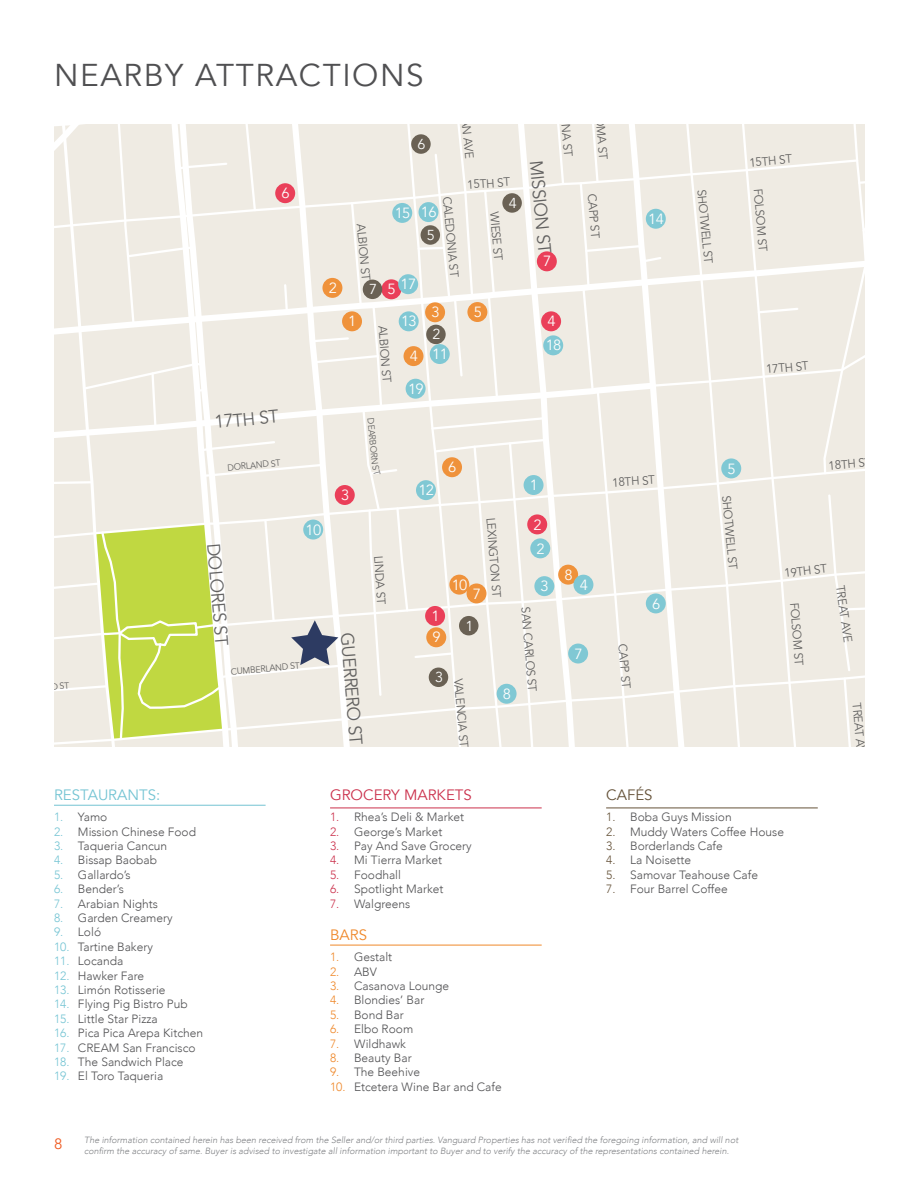
<style>
.page{position:relative;width:918px;height:1188px;background:#fff}
.page>*{position:absolute;margin:0;border:0;box-sizing:border-box;transform-origin:0 0}
.t1{font:31.5px "Avenir";letter-spacing:.05em;color:#505052}
.t2{font:18.3px "Avenir";color:#3e3e3f;scale:.96 1}
.Lists{font:15px "Avenir";color:#cb314c}
.Lists-2{font:15px "Avenir";color:#74c4d3}
.Lists-3{font:15px "Avenir";color:#655239}
.Lists-4{font:15px "Avenir";color:#ef882a}
.t3{font:15px "Avenir";color:#ef5b22}
.t4{font:14.7px "Avenir";letter-spacing:-.05em;color:#fff}
.t5{font:14.4px "Avenir";color:#fff}
.t6{font:12.15px "Avenir";color:#3e3e3f;scale:.96 1}
.Lists-5{font:300 12px "Avenir";color:#505052}
.t7{font:9.15px "Avenir";color:#3e3e3f;scale:.96 1}
.t8{font:italic 300 9px/10.8px "Avenir";color:#808285}
.s1{color:#74c4d3}
.s2{color:#cb314c}
.s3{color:#ef882a}
.s4{color:#655239}
</style>
<div class="page">
<hr style="left:606px;top:808px;width:212px;height:1px;background:#655239">
<hr style="left:330px;top:945px;width:212px;height:1px;background:#ef882a">
<hr style="left:54px;top:805px;width:212px;height:1px;background:#74c4d3">
<hr style="left:330px;top:808px;width:212px;height:1px;background:#cb314c">
<svg style="left:54px;top:124px;width:810px;height:623px;background:#ece9dc"></svg>
<p class="t1" style="left:54px;top:56px;width:371px">NEARBY ATTRACTIONS</p>
<p class="t5" style="left:418px;top:135px;width:10px">6</p>
<p class="t6" style="left:471px;top:96px;width:66px;rotate:84deg">JULIAN AVE</p>
<p class="t4" style="left:281px;top:185px;width:10px">6</p>
<h2 class="t2" style="left:214px;top:411px;width:68px;rotate:-5deg">17TH ST</h2>
<p class="t7" style="left:227px;top:462px;width:57px;rotate:-5deg">DORLAND ST</p>
<p class="t4" style="left:329px;top:279px;width:10px">2</p>
<p class="t6" style="left:368px;top:223px;width:61px;rotate:85deg">ALBION ST</p>
<p class="t5" style="left:369px;top:281px;width:10px">7</p>
<p class="t6" style="left:454px;top:196px;width:86px;rotate:85deg">CALEDONIA ST</p>
<p class="t4" style="left:421px;top:203px;width:17px">16</p>
<p class="t4" style="left:395px;top:204px;width:17px">15</p>
<p class="t5" style="left:427px;top:226px;width:10px">5</p>
<p class="t4" style="left:401px;top:276px;width:17px">17</p>
<p class="t4" style="left:388px;top:281px;width:10px">5</p>
<p class="t4" style="left:348px;top:313px;width:10px">1</p>
<p class="t6" style="left:390px;top:325px;width:61px;rotate:86deg">ALBION ST</p>
<p class="t4" style="left:401px;top:313px;width:17px">13</p>
<p class="t4" style="left:410px;top:347px;width:10px">4</p>
<p class="t4" style="left:408px;top:380px;width:17px">19</p>
<p class="t4" style="left:431px;top:304px;width:10px">3</p>
<p class="t5" style="left:433px;top:326px;width:10px">2</p>
<p class="t4" style="left:432px;top:345px;width:17px">11</p>
<p class="t6" style="left:467px;top:178px;width:46px;rotate:-4deg">15TH ST</p>
<p class="t5" style="left:509px;top:194px;width:10px">4</p>
<p class="t6" style="left:502px;top:211px;width:52px;rotate:85deg">WIESE ST</p>
<p class="t4" style="left:474px;top:303px;width:10px">5</p>
<p class="t4" style="left:341px;top:486px;width:10px">3</p>
<p class="t7" style="left:376px;top:418px;width:38px;rotate:85deg">DEARBO</p>
<p class="t4" style="left:418px;top:481px;width:17px">12</p>
<p class="t4" style="left:448px;top:459px;width:10px">6</p>
<h2 class="t2" style="left:547px;top:159px;width:99px;rotate:84deg">MISSION ST</h2>
<p class="t4" style="left:543px;top:253px;width:10px">7</p>
<p class="t6" style="left:571px;top:102px;width:58px;rotate:85deg">MINNA ST</p>
<p class="t6" style="left:606px;top:94px;width:69px;rotate:86deg">NATOMA ST</p>
<p class="t6" style="left:599px;top:193px;width:48px;rotate:85deg">CAPP ST</p>
<p class="t4" style="left:547px;top:313px;width:10px">4</p>
<p class="t4" style="left:546px;top:337px;width:17px">18</p>
<p class="t4" style="left:648px;top:210px;width:17px">14</p>
<p class="t4" style="left:530px;top:476px;width:10px">1</p>
<p class="t6" style="left:612px;top:475px;width:46px;rotate:-4deg">18TH ST</p>
<h2 class="t2" style="left:224px;top:542px;width:108px;rotate:85deg">DOLORES ST</h2>
<p class="t4" style="left:306px;top:521px;width:17px">10</p>
<p class="t7" style="left:230px;top:666px;width:74px;rotate:-5deg">CUMBERLAND ST</p>
<h2 class="t2" style="left:358px;top:632px;width:119px;rotate:85deg">GUERRERO ST</h2>
<p class="t6" style="left:385px;top:555px;width:53px;rotate:86deg">LINDA ST</p>
<p class="t4" style="left:431px;top:607px;width:10px">1</p>
<p class="t4" style="left:433px;top:629px;width:10px">9</p>
<p class="t5" style="left:435px;top:669px;width:10px">3</p>
<p class="t6" style="left:498px;top:517px;width:85px;rotate:86deg">LEXINGTON ST</p>
<p class="t4" style="left:452px;top:576px;width:17px">10</p>
<p class="t4" style="left:473px;top:585px;width:10px">7</p>
<p class="t5" style="left:465px;top:617px;width:10px">1</p>
<p class="t6" style="left:465px;top:678px;width:74px;rotate:85deg">VALENCIA ST</p>
<p class="t4" style="left:503px;top:685px;width:10px">8</p>
<p class="t4" style="left:533px;top:516px;width:10px">2</p>
<p class="t4" style="left:537px;top:540px;width:10px">2</p>
<p class="t4" style="left:541px;top:577px;width:10px">3</p>
<p class="t4" style="left:580px;top:576px;width:10px">4</p>
<p class="t4" style="left:564px;top:566px;width:10px">8</p>
<p class="t6" style="left:533px;top:606px;width:90px;rotate:85deg">SAN CARLOS ST</p>
<p class="t4" style="left:574px;top:645px;width:10px">7</p>
<p class="t6" style="left:630px;top:644px;width:48px;rotate:85deg">CAPP ST</p>
<p class="t4" style="left:652px;top:595px;width:10px">6</p>
<p class="t6" style="left:708px;top:189px;width:79px;rotate:84deg">SHOTWELL ST</p>
<p class="t6" style="left:749px;top:155px;width:46px;rotate:-5deg">15TH ST</p>
<p class="t6" style="left:765px;top:188px;width:67px;rotate:85deg">FOLSOM ST</p>
<p class="t6" style="left:765px;top:362px;width:46px;rotate:-5deg">17TH ST</p>
<p class="t4" style="left:728px;top:460px;width:10px">5</p>
<p class="t6" style="left:734px;top:495px;width:79px;rotate:85deg">SHOTWELL ST</p>
<p class="t6" style="left:828px;top:458px;width:46px;rotate:-5deg">18TH ST</p>
<p class="t6" style="left:783px;top:566px;width:46px;rotate:-7deg">19TH ST</p>
<p class="t6" style="left:802px;top:602px;width:67px;rotate:86deg">FOLSOM ST</p>
<p class="t6" style="left:847px;top:584px;width:61px;rotate:82deg">TREAT AVE</p>
<p class="t6" style="left:864px;top:702px;width:61px;rotate:85deg">TREAT AVE</p>
<p class="Lists-2" style="left:54px;top:786px;width:108px">RESTAURANTS:</p>
<p class="Lists-5" style="left:54px;top:810px;width:55px"><span class="s1">1.</span> Yamo</p>
<p class="Lists-5" style="left:54px;top:824px;width:144px"><span class="s1">2.</span> Mission Chinese Food</p>
<p class="Lists-5" style="left:54px;top:839px;width:115px"><span class="s1">3.</span> Taqueria Cancun</p>
<p class="Lists-5" style="left:54px;top:853px;width:105px"><span class="s1">4.</span> Bissap Baobab</p>
<p class="Lists-5" style="left:54px;top:868px;width:78px"><span class="s1">5.</span> Gallardo’s</p>
<p class="Lists-5" style="left:54px;top:882px;width:71px"><span class="s1">6.</span> Bender’s</p>
<p class="Lists-5" style="left:54px;top:896px;width:106px"><span class="s1">7.</span> Arabian Nights</p>
<p class="Lists-5" style="left:54px;top:911px;width:120px"><span class="s1">8.</span> Garden Creamery</p>
<p class="Lists-5" style="left:54px;top:925px;width:49px"><span class="s1">9.</span> Loló</p>
<p class="Lists-5" style="left:54px;top:940px;width:100px"><span class="s1">10.</span> Tartine Bakery</p>
<p class="Lists-5" style="left:54px;top:954px;width:71px"><span class="s1">11.</span> Locanda</p>
<p class="Lists-5" style="left:54px;top:968px;width:92px"><span class="s1">12.</span> Hawker Fare</p>
<p class="Lists-5" style="left:54px;top:983px;width:113px"><span class="s1">13.</span> Limón Rotisserie</p>
<p class="Lists-5" style="left:54px;top:997px;width:135px"><span class="s1">14.</span> Flying Pig Bistro Pub</p>
<p class="Lists-5" style="left:54px;top:1012px;width:105px"><span class="s1">15.</span> Little Star Pizza</p>
<p class="Lists-5" style="left:54px;top:1026px;width:151px"><span class="s1">16.</span> Pica Pica Arepa Kitchen</p>
<p class="Lists-5" style="left:54px;top:1040px;width:143px"><span class="s1">17.</span> CREAM San Francisco</p>
<p class="Lists-5" style="left:54px;top:1055px;width:131px"><span class="s1">18.</span> The Sandwich Place</p>
<p class="Lists-5" style="left:54px;top:1069px;width:111px"><span class="s1">19.</span> El Toro Taqueria</p>
<p class="Lists" style="left:330px;top:786px;width:143px">GROCERY MARKETS</p>
<p class="Lists-5" style="left:330px;top:810px;width:136px"><span class="s2">1.</span> Rhea’s Deli &amp; Market</p>
<p class="Lists-5" style="left:330px;top:824px;width:114px"><span class="s2">2.</span> George’s Market</p>
<p class="Lists-5" style="left:330px;top:839px;width:143px"><span class="s2">3.</span> Pay And Save Grocery</p>
<p class="Lists-5" style="left:330px;top:853px;width:114px"><span class="s2">4.</span> Mi Tierra Market</p>
<p class="Lists-5" style="left:330px;top:868px;width:72px"><span class="s2">5.</span> Foodhall</p>
<p class="Lists-5" style="left:330px;top:882px;width:115px"><span class="s2">6.</span> Spotlight Market</p>
<p class="Lists-5" style="left:330px;top:896px;width:82px"><span class="s2">7.</span> Walgreens</p>
<p class="Lists-4" style="left:330px;top:926px;width:38px">BARS</p>
<p class="Lists-5" style="left:330px;top:950px;width:64px"><span class="s3">1.</span> Gestalt</p>
<p class="Lists-5" style="left:330px;top:964px;width:48px"><span class="s3">2.</span> ABV</p>
<p class="Lists-5" style="left:330px;top:979px;width:121px"><span class="s3">3.</span> Casanova Lounge</p>
<p class="Lists-5" style="left:330px;top:993px;width:96px"><span class="s3">4.</span> Blondies’ Bar</p>
<p class="Lists-5" style="left:330px;top:1008px;width:75px"><span class="s3">5.</span> Bond Bar</p>
<p class="Lists-5" style="left:330px;top:1022px;width:85px"><span class="s3">6.</span> Elbo Room</p>
<p class="Lists-5" style="left:330px;top:1036px;width:77px"><span class="s3">7.</span> Wildhawk</p>
<p class="Lists-5" style="left:330px;top:1051px;width:83px"><span class="s3">8.</span> Beauty Bar</p>
<p class="Lists-5" style="left:330px;top:1065px;width:92px"><span class="s3">9.</span> The Beehive</p>
<p class="Lists-5" style="left:330px;top:1080px;width:173px"><span class="s3">10.</span> Etcetera Wine Bar and Cafe</p>
<p class="Lists-3" style="left:606px;top:786px;width:48px">CAFÉS</p>
<p class="Lists-5" style="left:606px;top:810px;width:127px"><span class="s4">1.</span> Boba Guys Mission</p>
<p class="Lists-5" style="left:606px;top:824px;width:179px"><span class="s4">2.</span> Muddy Waters Coffee House</p>
<p class="Lists-5" style="left:606px;top:839px;width:118px"><span class="s4">3.</span> Borderlands Cafe</p>
<p class="Lists-5" style="left:606px;top:853px;width:87px"><span class="s4">4.</span> La Noisette</p>
<p class="Lists-5" style="left:606px;top:868px;width:153px"><span class="s4">5.</span> Samovar Teahouse Cafe</p>
<p class="Lists-5" style="left:606px;top:882px;width:123px"><span class="s4">7.</span> Four Barrel Coffee</p>
<p class="t3" style="left:54px;top:1135px;width:10px">8</p>
<p class="t8" style="left:84px;top:1135px;width:656px">The information contained herein has been received from the Seller and/or third parties. Vanguard Properties has not verified the foregoing information, and will not confirm the accuracy of same. Buyer is advised to investigate all information important to Buyer and to verify the accuracy of the representations contained herein.</p>
</div>
